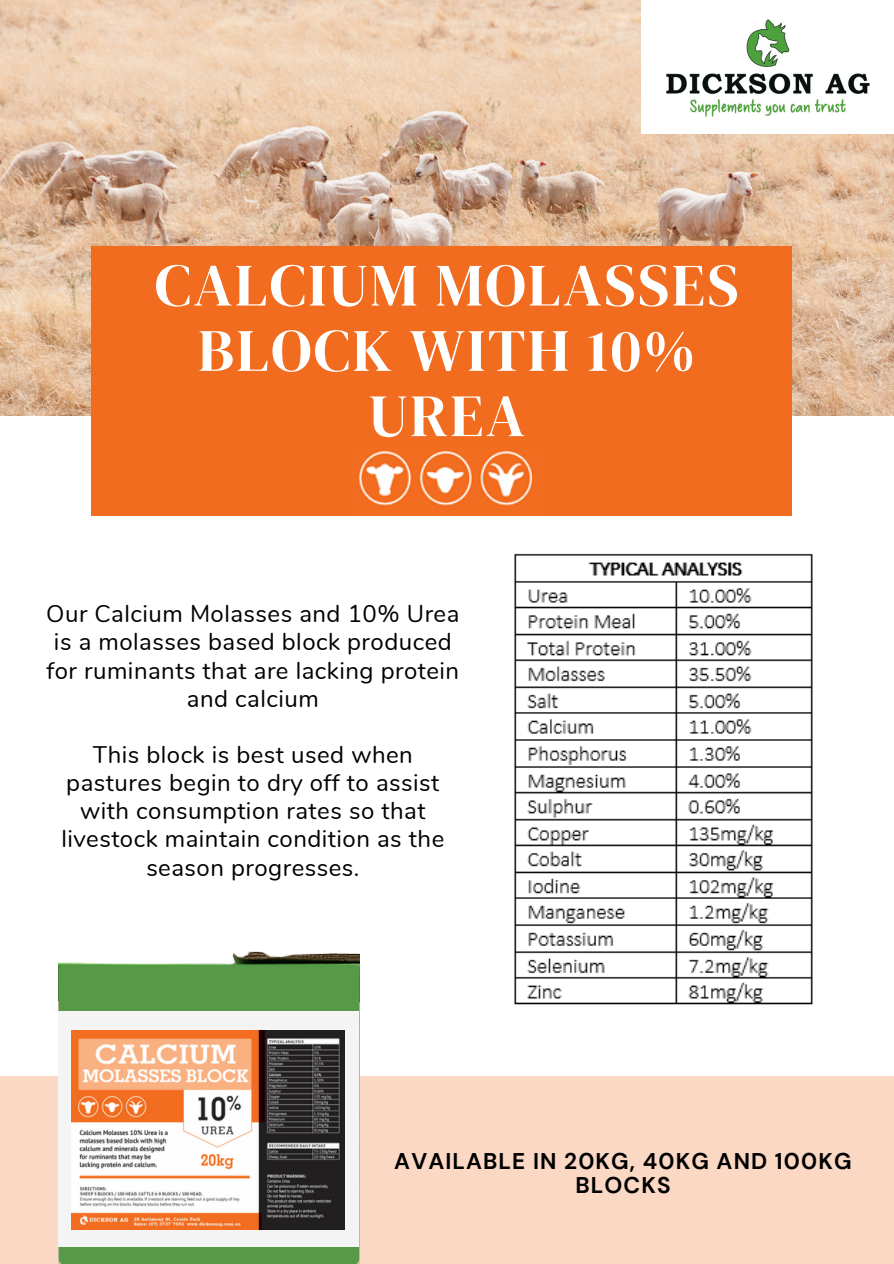
<style>
.page{position:relative;width:894px;height:1264px;background:#fff}
.page>*{position:absolute;margin:0;border:0;box-sizing:border-box;transform-origin:0 0}
.t1{font:60px/65.2px "DM Serif Display";letter-spacing:.04em;color:#fff;text-align:center}
.t2{font:24px/28.2px "Nunito";letter-spacing:.02em;color:#000;text-align:center}
.t3{font:700 22.65px/24.8px "DM Sans";letter-spacing:.05em;color:#000;text-align:center}
</style>
<div class="page">
<img style="left:0;top:0;width:893px;height:416px">
<div style="left:92px;top:247px;width:699px;height:269px;background:#f16c1f"></div>
<div style="left:0;top:1076px;width:893px;height:187px;background:#fbd8c4"></div>
<img style="left:641px;top:0;width:252px;height:134px">
<img style="left:58px;top:951px;width:301px;height:312px">
<div style="left:59px;top:964px;width:300px;height:299px;background:#569947"></div>
<div style="left:58px;top:1010px;width:301px;height:236px;background:#f4f4f4"></div>
<img style="left:72px;top:1030px;width:272px;height:199px">
<img style="left:358px;top:451px;width:175px;height:55px">
<img style="left:514px;top:553px;width:299px;height:452px">
<p class="t1" style="left:155px;top:252px;width:585px">CALCIUM MOLASSES<br>BLOCK WITH 10%<br>UREA</p>
<p class="t2" style="left:46px;top:600px;width:414px">Our Calcium Molasses and 10% Urea is a molasses based block produced for ruminants that are lacking protein and calcium</p>
<p class="t2" style="left:61px;top:741px;width:384px">This block is best used when pastures begin to dry off to assist with consumption rates so that livestock maintain condition as the season progresses.</p>
<p class="t3" style="left:394px;top:1148px;width:458px">AVAILABLE IN 20KG, 40KG AND 100KG<br>BLOCKS</p>
</div>
